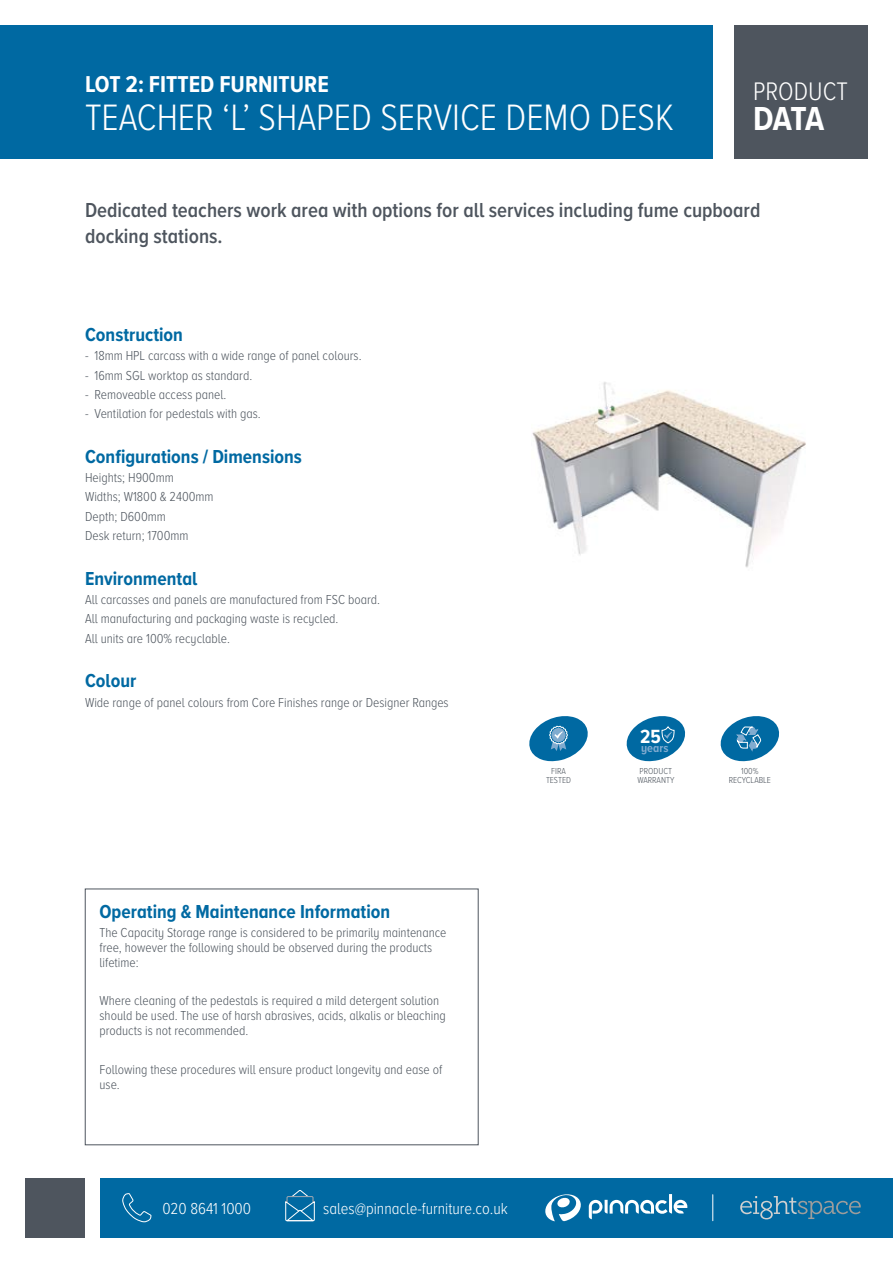
<style>
.page{position:relative;width:893px;height:1263px;background:#fff}
.page>*{position:absolute;margin:0;border:0;box-sizing:border-box;transform-origin:0 0}
.t1{font:300 38.1px "Proxima Nova A Cond";color:#fff}
.t2{font:700 34.5px "Proxima Nova A Cond";color:#fff}
.t3{font:300 26.25px "Proxima Nova A Cond";color:#fff}
.t4{font:700 23.85px "Proxima Nova A Cond";color:#fff}
.t5{font:600 21px/25.5px "Proxima Nova A Cond";color:#4e555e}
.t6{font:700 19.8px "Proxima Nova A Cond";color:#fff}
.t7{font:700 19.5px "Proxima Nova A Cond";color:#0069a2}
.t8{font:300 16.5px "Proxima Nova A Cond";color:#fff}
.t9{font:300 13.5px/19.2px "Proxima Nova A Cond";color:#4e555e}
.t10{font:700 12.3px "Proxima Nova A Cond";color:#80abd0}
.t11{font:300 9px/9px "Proxima Nova A Cond";color:#4e555e;text-align:center}
</style>
<div class="page">
<div style="left:733px;top:26px;width:134px;height:133px;background:#4e555e"></div>
<div style="left:26px;top:1178px;width:59px;height:59px;background:#4e555e"></div>
<div style="left:0;top:26px;width:712px;height:133px;background:#0069a2"></div>
<div style="left:101px;top:1178px;width:792px;height:59px;background:#0069a2"></div>
<svg style="left:122px;top:1193px;width:30px;height:29px"></svg>
<svg style="left:285px;top:1190px;width:30px;height:31px"></svg>
<svg style="left:545px;top:1194px;width:36px;height:27px"></svg>
<svg style="left:589px;top:1194px;width:98px;height:25px"></svg>
<svg style="left:740px;top:1196px;width:121px;height:23px"></svg>
<svg style="left:712px;top:1195px;width:1px;height:26px"></svg>
<svg style="left:720px;top:716px;width:60px;height:46px"></svg>
<div style="left:85px;top:889px;width:393px;height:256px;border:1px solid #4e555e"></div>
<img style="left:532px;top:382px;width:274px;height:186px">
<svg style="left:529px;top:716px;width:59px;height:46px"></svg>
<svg style="left:626px;top:716px;width:60px;height:46px"></svg>
<h3 class="t4" style="left:85px;top:66px;width:245px">LOT 2: FITTED FURNITURE</h3>
<h1 class="t1" style="left:85px;top:89px;width:590px">TEACHER ‘L’ SHAPED SERVICE DEMO DESK</h1>
<h3 class="t3" style="left:753px;top:72px;width:96px">PRODUCT</h3>
<h2 class="t2" style="left:753px;top:93px;width:73px">DATA</h2>
<h3 class="t5" style="left:85px;top:197px;width:677px">Dedicated teachers work area with options for all services including fume cupboard docking stations.</h3>
<h3 class="t7" style="left:85px;top:320px;width:99px">Construction</h3>
<p class="t9" style="left:85px;top:346px;width:278px">- 18mm HPL carcass with a wide range of panel colours.</p>
<p class="t9" style="left:85px;top:365px;width:169px">- 16mm SGL worktop as standard.</p>
<p class="t9" style="left:85px;top:384px;width:143px">- Removeable access panel.</p>
<p class="t9" style="left:85px;top:403px;width:177px">- Ventilation for pedestals with gas.</p>
<h3 class="t7" style="left:85px;top:442px;width:218px">Configurations / Dimensions</h3>
<p class="t9" style="left:85px;top:467px;width:130px">Heights; H900mm<br>Widths; W1800 &amp; 2400mm<br>Depth; D600mm<br>Desk return; 1700mm</p>
<h3 class="t7" style="left:85px;top:564px;width:114px">Environmental</h3>
<p class="t9" style="left:85px;top:589px;width:297px">All carcasses and panels are manufactured from FSC board.<br>All manufacturing and packaging waste is recycled.<br>All units are 100% recyclable.</p>
<h3 class="t7" style="left:85px;top:666px;width:53px">Colour</h3>
<p class="t9" style="left:85px;top:692px;width:365px">Wide range of panel colours from Core Finishes range or Designer Ranges</p>
<p class="t11" style="left:546px;top:766px;width:27px">FIRA<br>TESTED</p>
<h3 class="t7" style="left:99px;top:897px;width:292px">Operating &amp; Maintenance Information</h3>
<p class="t9" style="left:99px;top:924px;width:348px;line-height:15px">The Capacity Storage range is considered to be primarily maintenance free, however the following should be observed during the products lifetime:</p>
<p class="t9" style="left:99px;top:993px;width:348px;line-height:15px">Where cleaning of the pedestals is required a mild detergent solution should be used. The use of harsh abrasives, acids, alkalis or bleaching products is not recommended.</p>
<p class="t9" style="left:99px;top:1061px;width:344px;line-height:15px">Following these procedures will ensure product longevity and ease of use.</p>
<p class="t8" style="left:162px;top:1196px;width:90px">020 8641 1000</p>
<p class="t8" style="left:323px;top:1196px;width:186px">sales@pinnacle-furniture.co.uk</p>
<h3 class="t6" style="left:640px;top:722px;width:22px">25</h3>
<p class="t10" style="left:641px;top:739px;width:29px">years</p>
<p class="t11" style="left:637px;top:766px;width:38px;text-align:left">PRODUCT<br>WARRANTY</p>
<p class="t11" style="left:729px;top:766px;width:44px">100%<br>RECYCLABLE</p>
</div>
